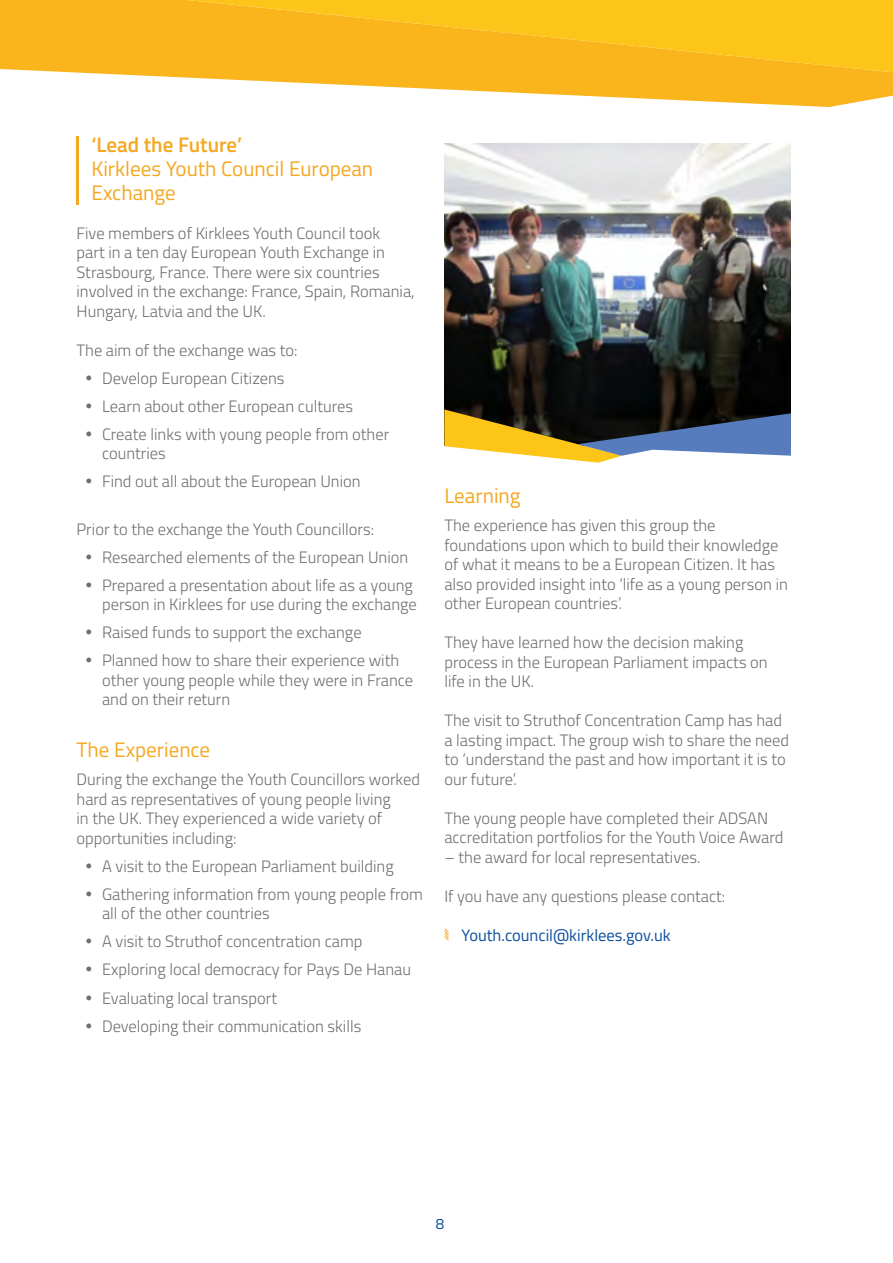
<style>
.page{position:relative;width:893px;height:1263px;background:#fff}
.page>*{position:absolute;margin:0;border:0;box-sizing:border-box;transform-origin:0 0}
.t1{font:21px/24px "Titillium";color:#f5a71f}
.t2{font:600 21px "Titillium";color:#f5a71f}
.t3{font:300 16.5px/19.5px "Titillium";color:#706f6f}
.t4{font:16.5px "Titillium";color:#0a4f9e}
.t5{font:15px "Titillium";color:#0a4f9e}
</style>
<div class="page">
<svg style="left:676px;top:100px;width:192px;height:7px"></svg>
<svg style="left:0;top:0;width:893px;height:100px;background:#fbc236"></svg>
<img style="left:444px;top:143px;width:347px;height:266px">
<svg style="left:444px;top:928px;width:5px;height:13px"></svg>
<svg style="left:444px;top:409px;width:347px;height:54px"></svg>
<hr style="left:77px;top:136px;width:2px;height:68px;background:#f5a71f">
<svg style="left:454px;top:179px;width:5px;height:5px"></svg>
<svg style="left:454px;top:207px;width:5px;height:5px"></svg>
<svg style="left:454px;top:235px;width:5px;height:5px"></svg>
<svg style="left:454px;top:263px;width:5px;height:5px"></svg>
<svg style="left:454px;top:291px;width:5px;height:5px"></svg>
<svg style="left:454px;top:319px;width:5px;height:5px"></svg>
<svg style="left:454px;top:347px;width:5px;height:5px"></svg>
<svg style="left:454px;top:375px;width:5px;height:5px"></svg>
<p class="t2" style="left:91px;top:129px;width:152px">‘Lead the Future’</p>
<p class="t1" style="left:91px;top:155px;width:283px">Kirklees Youth Council European<br>Exchange</p>
<p class="t3" style="left:77px;top:222px;width:340px">Five members of Kirklees Youth Council took<br>part in a ten day European Youth Exchange in Strasbourg, France. There were six countries involved in the exchange: France, Spain, Romania, Hungary, Latvia and the UK.</p>
<p class="t3" style="left:102px;top:335px;width:289px;line-height:28px;text-indent:-26px">The aim of the exchange was to:<br>Develop European Citizens<br>Learn about other European cultures Create links with young people from other</p>
<p class="t3" style="left:102px;top:439px;width:260px;line-height:28px">countries<br>Find out all about the European Union</p>
<p class="t3" style="left:102px;top:514px;width:312px;line-height:28px;text-indent:-26px">Prior to the exchange the Youth Councillors:<br>Researched elements of the European Union<br>Prepared a presentation about life as a young</p>
<p class="t3" style="left:102px;top:590px;width:316px;line-height:28px">person in Kirklees for use during the exchange<br>Raised funds to support the exchange<br>Planned how to share their experience with</p>
<p class="t3" style="left:102px;top:670px;width:313px">other young people while they were in France and on their return</p>
<p class="t1" style="left:77px;top:737px;width:135px">The Experience</p>
<p class="t3" style="left:77px;top:769px;width:345px">During the exchange the Youth Councillors worked hard as representatives of young people living<br>in the UK. They experienced a wide variety of opportunities including:</p>
<p class="t3" style="left:102px;top:851px;width:322px;line-height:28px">A visit to the European Parliament building<br>Gathering information from young people from</p>
<p class="t3" style="left:102px;top:899px;width:311px;line-height:28px">all of the other countries<br>A visit to Struthof concentration camp Exploring local democracy for Pays De Hanau Evaluating local transport<br>Developing their communication skills</p>
<p class="t1" style="left:444px;top:483px;width:78px">Learning</p>
<p class="t3" style="left:444px;top:515px;width:345px">The experience has given this group the foundations upon which to build their knowledge of what it means to be a European Citizen. It has also provided insight into ‘life as a young person in other European countries’.</p>
<p class="t3" style="left:444px;top:632px;width:325px">They have learned how the decision making process in the European Parliament impacts on life in the UK.</p>
<p class="t3" style="left:444px;top:710px;width:346px">The visit to Struthof Concentration Camp has had a lasting impact. The group wish to share the need to ‘understand the past and how important it is to our future’.</p>
<p class="t3" style="left:444px;top:807px;width:340px">The young people have completed their ADSAN accreditation portfolios for the Youth Voice Award</p>
<p class="t3" style="left:444px;top:846px;width:258px">– the award for local representatives.</p>
<p class="t3" style="left:444px;top:885px;width:282px">If you have any questions please contact:</p>
<p class="t4" style="left:462px;top:923px;width:211px">Youth.council@kirklees.gov.uk</p>
<p class="t5" style="left:436px;top:1213px;width:10px">8</p>
</div>
